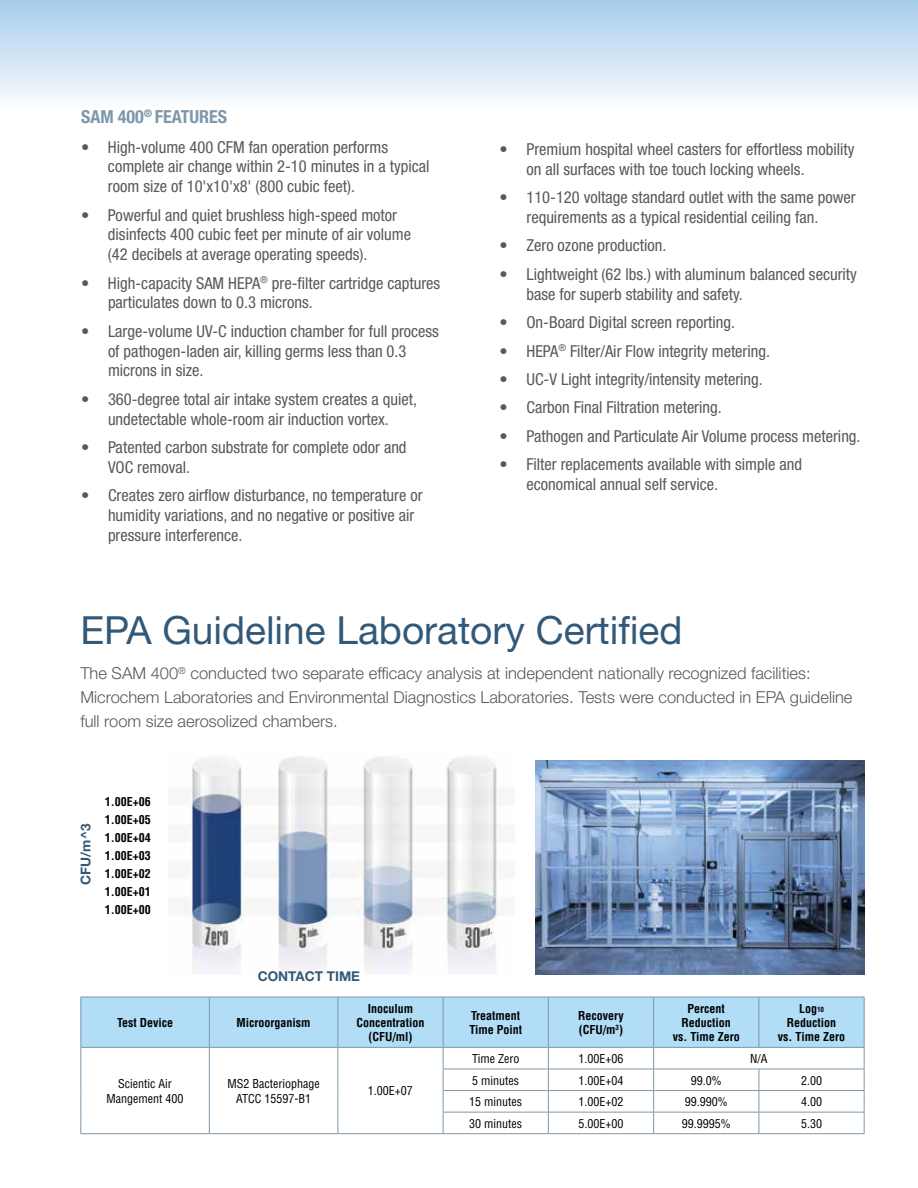
<style>
.page{position:relative;width:918px;height:1188px;background:#fff}
.page>*{position:absolute;margin:0;border:0;box-sizing:border-box;transform-origin:0 0}
.t1{font:38.85px "Helvetica Neue";color:#335978}
.t2{font:700 condensed 18px "Helvetica Neue";color:#7c98ac}
.t3{font:condensed 16.5px/19.8px "Helvetica Neue";color:#58595b}
.t4{font:300 16.5px/24px "Helvetica Neue";color:#58595b}
.t5{font:700 13.5px "Helvetica Neue";color:#335978}
.t6{font:700 condensed 12px/14.4px "Helvetica";color:#000;text-align:center}
.t7{font:condensed 12px/14.4px "Helvetica";color:#000;text-align:center}
.s1{font-size:7.05px}
</style>
<div class="page">
<svg style="left:0;top:0;width:918px;height:99px;background:#cce1f4"></svg>
<img style="left:168px;top:756px;width:346px;height:219px">
<svg style="left:80px;top:997px;width:785px;height:136px"></svg>
<hr style="left:80px;top:1133px;width:129px;height:1px;background:#7c98ac">
<hr style="left:209px;top:1133px;width:129px;height:1px;background:#7c98ac">
<hr style="left:338px;top:1133px;width:105px;height:1px;background:#7c98ac">
<hr style="left:443px;top:1133px;width:105px;height:1px;background:#7c98ac">
<hr style="left:548px;top:1133px;width:106px;height:1px;background:#7c98ac">
<hr style="left:654px;top:1133px;width:105px;height:1px;background:#7c98ac">
<hr style="left:759px;top:1133px;width:106px;height:1px;background:#7c98ac">
<img style="left:536px;top:760px;width:329px;height:215px">
<p class="t2" style="left:81px;top:106px;width:148px">SAM 400<sup>®</sup> FEATURES</p>
<p class="t3" style="left:108px;top:137px;width:323px;text-indent:-27px">• High-volume 400 CFM fan operation performs complete air change within 2-10 minutes in a typical room size of 10'x10'x8' (800 cubic feet).</p>
<p class="t3" style="left:108px;top:205px;width:305px;text-indent:-27px">• Powerful and quiet brushless high-speed motor disinfects 400 cubic feet per minute of air volume (42 decibels at average operating speeds).</p>
<p class="t3" style="left:108px;top:273px;width:334px;text-indent:-27px">• High-capacity SAM HEPA<sup>®</sup> pre-filter cartridge captures particulates down to 0.3 microns.</p>
<p class="t3" style="left:108px;top:321px;width:333px;text-indent:-27px">• Large-volume UV-C induction chamber for full process of pathogen-laden air, killing germs less than 0.3 microns in size.</p>
<p class="t3" style="left:81px;top:389px;width:338px;text-align:center">• 360-degree total air intake system creates a quiet, undetectable whole-room air induction vortex.</p>
<p class="t3" style="left:108px;top:437px;width:300px;text-indent:-27px">• Patented carbon substrate for complete odor and<br>VOC removal.</p>
<p class="t3" style="left:108px;top:486px;width:316px;text-indent:-27px">• Creates zero airflow disturbance, no temperature or humidity variations, and no negative or positive air pressure interference.</p>
<p class="t3" style="left:526px;top:139px;width:329px;text-indent:-27px">• Premium hospital wheel casters for effortless mobility on all surfaces with toe touch locking wheels.</p>
<p class="t3" style="left:526px;top:187px;width:331px;text-indent:-27px">• 110-120 voltage standard outlet with the same power requirements as a typical residential ceiling fan.</p>
<p class="t3" style="left:499px;top:236px;width:168px">• Zero ozone production.</p>
<p class="t3" style="left:526px;top:264px;width:332px;text-indent:-27px">• Lightweight (62 lbs.) with aluminum balanced security base for superb stability and safety.</p>
<p class="t3" style="left:499px;top:312px;width:237px">• On-Board Digital screen reporting.</p>
<p class="t3" style="left:499px;top:341px;width:272px">• HEPA<sup>®</sup> Filter/Air Flow integrity metering.</p>
<p class="t3" style="left:499px;top:369px;width:265px">• UC-V Light integrity/intensity metering.</p>
<p class="t3" style="left:499px;top:398px;width:224px">• Carbon Final Filtration metering.</p>
<p class="t3" style="left:499px;top:426px;width:363px">• Pathogen and Particulate Air Volume process metering.</p>
<p class="t3" style="left:526px;top:454px;width:277px;text-indent:-27px">• Filter replacements available with simple and economical annual self service.</p>
<h1 class="t1" style="left:80px;top:607px;width:604px">EPA Guideline Laboratory Certified</h1>
<p class="t4" style="left:80px;top:661px;width:774px">The SAM 400<sup>®</sup> conducted two separate efficacy analysis at independent nationally recognized facilities:<br>Microchem Laboratories and Environmental Diagnostics Laboratories. Tests were conducted in EPA guideline full room size aerosolized chambers.</p>
<p class="t5" style="left:77px;top:885px;width:62px;rotate:-90deg">CFU/m^3</p>
<p class="t6" style="left:105px;top:792px;width:47px;line-height:18px;text-align:justify">1.00E+06<br>1.00E+05<br>1.00E+04<br>1.00E+03<br>1.00E+02<br>1.00E+01<br>1.00E+00</p>
<p class="t5" style="left:258px;top:968px;width:104px">CONTACT TIME</p>
<p class="t6" style="left:117px;top:1015px;width:58px">Test Device</p>
<p class="t6" style="left:237px;top:1015px;width:75px">Microorganism</p>
<p class="t6" style="left:357px;top:1001px;width:70px">Inoculum<br>Concentration (CFU/ml)</p>
<p class="t6" style="left:469px;top:1008px;width:54px;text-align:left">Treatment<br>Time Point</p>
<p class="t6" style="left:578px;top:1008px;width:47px;text-align:left">Recovery (CFU/m<sup>3</sup>)</p>
<p class="t6" style="left:673px;top:1001px;width:69px">Percent<br>Reduction<br>vs. Time Zero</p>
<p class="t6" style="left:778px;top:1001px;width:69px">Log<span class="s1">10<br></span>Reduction<br>vs. Time Zero</p>
<p class="t7" style="left:107px;top:1076px;width:78px">Scientic Air<br>Mangement 400</p>
<p class="t7" style="left:227px;top:1076px;width:94px">MS2 Bacteriophage<br>ATCC 15597-B1</p>
<p class="t7" style="left:368px;top:1084px;width:46px">1.00E+07</p>
<p class="t7" style="left:472px;top:1051px;width:49px">Time Zero</p>
<p class="t7" style="left:579px;top:1051px;width:46px">1.00E+06</p>
<p class="t7" style="left:750px;top:1051px;width:19px">N/A</p>
<p class="t7" style="left:472px;top:1073px;width:48px">5 minutes</p>
<p class="t7" style="left:579px;top:1073px;width:46px">1.00E+04</p>
<p class="t7" style="left:691px;top:1073px;width:32px">99.0%</p>
<p class="t7" style="left:801px;top:1073px;width:22px">2.00</p>
<p class="t7" style="left:469px;top:1094px;width:54px">15 minutes</p>
<p class="t7" style="left:579px;top:1094px;width:46px">1.00E+02</p>
<p class="t7" style="left:685px;top:1094px;width:44px">99.990%</p>
<p class="t7" style="left:801px;top:1094px;width:22px">4.00</p>
<p class="t7" style="left:469px;top:1116px;width:54px">30 minutes</p>
<p class="t7" style="left:579px;top:1116px;width:46px">5.00E+00</p>
<p class="t7" style="left:682px;top:1116px;width:50px">99.9995%</p>
<p class="t7" style="left:801px;top:1116px;width:22px">5.30</p>
</div>
